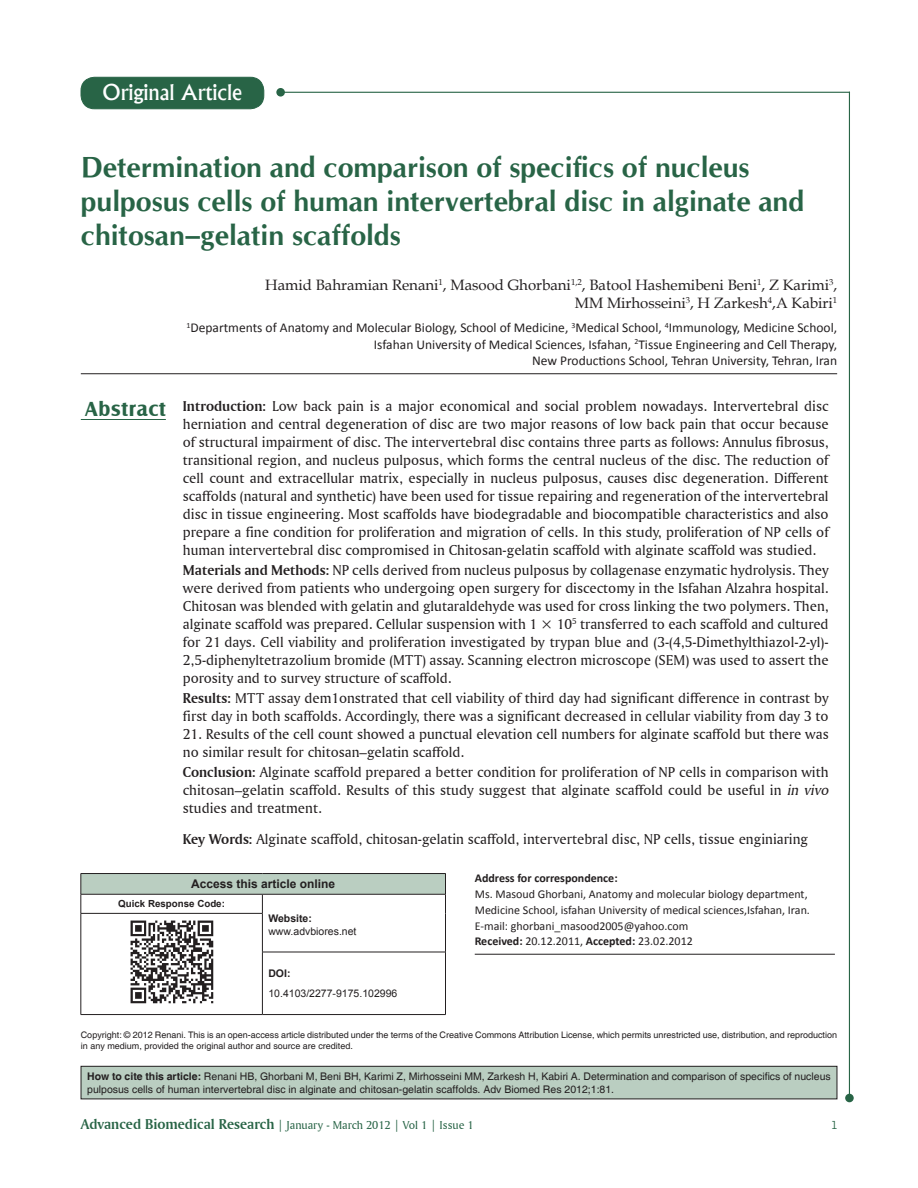
<style>
.page{position:relative;width:918px;height:1188px;background:#fff}
.page>*{position:absolute;margin:0;border:0;box-sizing:border-box;transform-origin:0 0}
.AT{font:700 28.5px/34.2px "CG Omega";color:#286446}
.AH{font:500 21px "Albertus";color:#fff}
.ABSH{font:700 21px "Castle T";letter-spacing:.03em;color:#286446}
.ABS1{font:15px/18px "Amerigo BT Roman A";color:#231f20}
.AU{font:15px/18px "Book Antiqua";color:#231f20;text-align:right}
.KWD{font:15px "Amerigo BT Roman A";color:#231f20}
.AFF{font:13.5px/16.2px "Calibri";color:#231f20;text-align:right}
.ADD{font:12px/15.8px "Calibri";color:#231f20}
.t1{font:12px "Amerigo BT Roman A";color:#286446}
.HIS{font:12px "Calibri";color:#231f20}
.t2{font:700 12px "Arial";color:#231f20}
.t3{font:12px "Bell Centennial BT Address";color:#286446}
.SRC{font:10.5px/12.6px "Helvetica";color:#231f20}
.t4{font:10.5px "Arial";color:#231f20}
.t5{font:700 10.5px "Arial";color:#231f20}
.t6{font:700 9.75px "Arial";color:#231f20}
.t7{font:9px/10.8px "Helvetica";color:#231f20}
.s1{font-family:"Amerigo BT Bold A"}
.s2{font-style:italic}
.s3{font-weight:700}
.s4{font-family:"Amerigo BT Bold A";font-size:15px}
</style>
<div class="page">
<hr style="left:81px;top:419px;width:85px;height:1px;background:#286446">
<div style="left:81px;top:77px;width:183px;height:32px;background:#286446;border-radius:14px"></div>
<div style="left:81px;top:77px;width:183px;height:32px;border:1px solid #286446;border-radius:14px"></div>
<hr style="left:81px;top:373px;width:756px;height:1px;background:#231f20">
<div style="left:81px;top:874px;width:365px;height:20px;background:#bacec1"></div>
<hr style="left:81px;top:873px;width:181px;height:1px;background:#231f20">
<hr style="left:262px;top:873px;width:184px;height:1px;background:#231f20">
<hr style="left:81px;top:894px;width:181px;height:1px;background:#231f20">
<svg style="left:81px;top:874px;width:1px;height:39px"></svg>
<hr style="left:262px;top:894px;width:184px;height:1px;background:#231f20">
<svg style="left:445px;top:874px;width:1px;height:39px"></svg>
<hr style="left:445px;top:913px;width:1px;height:39px;background:#231f20">
<hr style="left:81px;top:913px;width:182px;height:1px;background:#231f20">
<hr style="left:81px;top:914px;width:1px;height:38px;background:#231f20">
<hr style="left:81px;top:952px;width:1px;height:62px;background:#231f20">
<hr style="left:445px;top:952px;width:1px;height:62px;background:#231f20">
<hr style="left:262px;top:1014px;width:184px;height:1px;background:#231f20">
<svg style="left:262px;top:894px;width:1px;height:19px"></svg>
<hr style="left:262px;top:914px;width:1px;height:38px;background:#231f20">
<hr style="left:262px;top:952px;width:1px;height:62px;background:#231f20">
<hr style="left:81px;top:1014px;width:181px;height:1px;background:#231f20">
<hr style="left:262px;top:952px;width:184px;height:1px;background:#231f20">
<img style="left:130px;top:920px;width:84px;height:84px">
<hr style="left:281px;top:92px;width:569px;height:1px;background:#286446">
<div style="left:276px;top:88px;width:9px;height:9px;background:#286446;border-radius:50%"></div>
<hr style="left:849px;top:92px;width:1px;height:1005px;background:#286446">
<div style="left:845px;top:1094px;width:9px;height:8px;background:#286446;border-radius:50%"></div>
<div style="left:81px;top:1066px;width:756px;height:33px;background:#bacec1"></div>
<div style="left:81px;top:1066px;width:756px;height:33px;border:1px solid #231f20"></div>
<hr style="left:475px;top:954px;width:360px;height:1px;background:#231f20">
<p class="AH" style="left:103px;top:80px;width:141px">Original Article</p>
<p class="AT" style="left:81px;top:150px;width:725px">Determination and comparison of specifics of nucleus pulposus cells of human intervertebral disc in alginate and chitosan–gelatin scaffolds</p>
<p class="AU" style="left:265px;top:275px;width:573px">Hamid Bahramian Renani<sup>1</sup>, Masood Ghorbani<sup>1,2</sup>, Batool Hashemibeni Beni<sup>1</sup>, Z Karimi<sup>3</sup>,<br>MM Mirhosseini<sup>3</sup>, H Zarkesh<sup>4</sup>,A Kabiri<sup>1</sup></p>
<p class="AFF" style="left:186px;top:320px;width:652px"><sup>1</sup>Departments of Anatomy and Molecular Biology, School of Medicine, <sup>3</sup>Medical School, <sup>4</sup>Immunology, Medicine School,<br>Isfahan University of Medical Sciences, Isfahan, <sup>2</sup>Tissue Engineering and Cell Therapy,<br>New Productions School, Tehran University, Tehran, Iran</p>
<p class="ABSH" style="left:85px;top:397px;width:82px">Abstract</p>
<p class="ABS1" style="left:183px;top:397px;width:647px;text-align:justify"><span class="s1">Introduction:</span> Low back pain is a major economical and social problem nowadays. Intervertebral disc herniation and central degeneration of disc are two major reasons of low back pain that occur because of structural impairment of disc. The intervertebral disc contains three parts as follows: Annulus fibrosus, transitional region, and nucleus pulposus, which forms the central nucleus of the disc. The reduction of cell count and extracellular matrix, especially in nucleus pulposus, causes disc degeneration. Different scaffolds (natural and synthetic) have been used for tissue repairing and regeneration of the intervertebral disc in tissue engineering. Most scaffolds have biodegradable and biocompatible characteristics and also prepare a fine condition for proliferation and migration of cells. In this study, proliferation of NP cells of human intervertebral disc compromised in Chitosan-gelatin scaffold with alginate scaffold was studied.</p>
<p class="ABS1" style="left:183px;top:561px;width:647px;text-align:justify"><span class="s1">Materials and Methods:</span> NP cells derived from nucleus pulposus by collagenase enzymatic hydrolysis. They were derived from patients who undergoing open surgery for discectomy in the Isfahan Alzahra hospital.<br>Chitosan was blended with gelatin and glutaraldehyde was used for cross linking the two polymers. Then, alginate scaffold was prepared. Cellular suspension with 1 × 10<sup>5</sup> transferred to each scaffold and cultured for 21 days. Cell viability and proliferation investigated by trypan blue and (3-(4,5-Dimethylthiazol-2-yl)- 2,5-diphenyltetrazolium bromide (MTT) assay. Scanning electron microscope (SEM) was used to assert the porosity and to survey structure of scaffold.</p>
<p class="ABS1" style="left:183px;top:689px;width:647px"><span class="s1">Results:</span> MTT assay dem1onstrated that cell viability of third day had significant difference in contrast by first day in both scaffolds. Accordingly, there was a significant decreased in cellular viability from day 3 to</p>
<p class="ABS1" style="left:183px;top:725px;width:647px">21. Results of the cell count showed a punctual elevation cell numbers for alginate scaffold but there was no similar result for chitosan–gelatin scaffold.</p>
<p class="ABS1" style="left:183px;top:763px;width:650px"><span class="s1">Conclusion:</span> Alginate scaffold prepared a better condition for proliferation of NP cells in comparison with chitosan–gelatin scaffold. Results of this study suggest that alginate scaffold could be useful in <span class="s2">in vivo </span>studies and treatment.</p>
<p class="KWD" style="left:183px;top:830px;width:627px"><span class="s1">Key Words:</span> Alginate scaffold, chitosan-gelatin scaffold, intervertebral disc, NP cells, tissue enginiaring</p>
<p class="ADD" style="left:475px;top:871px;width:337px"><span class="s3">Address for correspondence:<br></span>Ms. Masoud Ghorbani, Anatomy and molecular biology department, Medicine School, isfahan University of medical sciences,Isfahan, Iran.<br>E-mail: ghorbani_masood2005@yahoo.com</p>
<p class="HIS" style="left:475px;top:934px;width:220px"><span class="s3">Received:</span> 20.12.2011, <span class="s3">Accepted:</span> 23.02.2012</p>
<p class="t2" style="left:191px;top:876px;width:146px">Access this article online</p>
<p class="t6" style="left:118px;top:898px;width:108px">Quick Response Code:</p>
<p class="t5" style="left:268px;top:912px;width:45px">Website:</p>
<p class="t4" style="left:268px;top:924px;width:90px">www.advbiores.net</p>
<p class="t5" style="left:268px;top:967px;width:24px">DOI:</p>
<p class="t4" style="left:268px;top:986px;width:131px">10.4103/2277-9175.102996</p>
<p class="t7" style="left:81px;top:1030px;width:758px">Copyright: © 2012 Renani. This is an open-access article distributed under the terms of the Creative Commons Attribution License, which permits unrestricted use, distribution, and reproduction in any medium, provided the original author and source are credited.</p>
<p class="SRC" style="left:87px;top:1071px;width:745px"><span class="s3">How to cite this article:</span> Renani HB, Ghorbani M, Beni BH, Karimi Z, Mirhosseini MM, Zarkesh H, Kabiri A. Determination and comparison of specifics of nucleus pulposus cells of human intervertebral disc in alginate and chitosan-gelatin scaffolds. Adv Biomed Res 2012;1:81.</p>
<p class="t1" style="left:81px;top:1118px;width:394px"><span class="s4">Advanced Biomedical Research</span> | January - March 2012 | Vol 1 | Issue 1</p>
<p class="t3" style="left:832px;top:1118px;width:7px">1</p>
</div>
